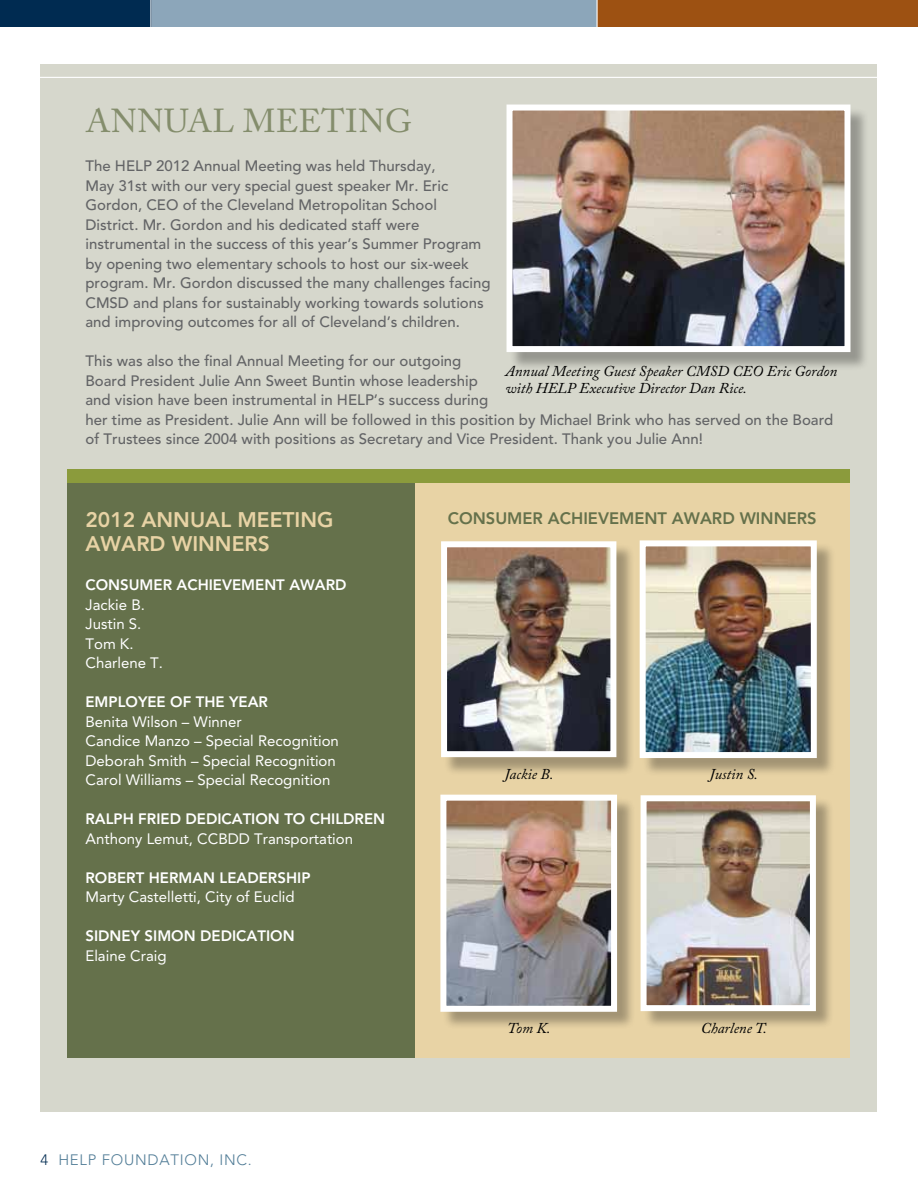
<style>
.page{position:relative;width:918px;height:1188px;background:#fff}
.page>*{position:absolute;margin:0;border:0;box-sizing:border-box;transform-origin:0 0}
.t1{font:33px "Adobe Caslon Pro";color:#848d6c}
.t2{font:800 21px/24px "Avenir";color:#e8d3a5}
.t3{font:800 16.5px "Avenir";color:#65714b}
.t4{font:500 15px/19.5px "Avenir";color:#636466}
.t5{font:15px/19.5px "Avenir";color:#fff}
.t6{font:800 15px "Avenir";color:#fff}
.t7{font:italic 15px/16.5px "Adobe Caslon Pro";color:#000}
.t8{font:300 15px "Avenir";letter-spacing:.05em;color:#527d97}
.s1{color:#002b51}
</style>
<div class="page">
<div style="left:40px;top:64px;width:838px;height:1048px;background:#d6d7cc"></div>
<div style="left:68px;top:482px;width:782px;height:576px;background:#e8d3a5"></div>
<div style="left:152px;top:0;width:766px;height:27px;background:#8ca6ba"></div>
<div style="left:597px;top:0;width:321px;height:27px;background:#9d5112"></div>
<div style="left:0;top:0;width:152px;height:27px;background:#002b51"></div>
<svg style="left:597px;top:0;width:1px;height:27px"></svg>
<hr style="left:150px;top:0;width:2px;height:30px;background:#fff">
<hr style="left:0;top:77px;width:918px;height:1px;background:#fff">
<div style="left:509px;top:107px;width:360px;height:264px;background:#000;opacity:.3"></div>
<img style="left:514px;top:112px;width:329px;height:233px">
<div style="left:507px;top:105px;width:343px;height:247px;border:6px solid #fff"></div>
<div style="left:68px;top:482px;width:347px;height:576px;background:#65714b"></div>
<div style="left:68px;top:469px;width:782px;height:13px;background:#8b9b3c"></div>
<div style="left:443px;top:544px;width:192px;height:232px;background:#000;opacity:.3"></div>
<img style="left:448px;top:548px;width:161px;height:202px">
<div style="left:441px;top:541px;width:175px;height:216px;border:6px solid #fff"></div>
<div style="left:642px;top:543px;width:193px;height:233px;background:#000;opacity:.3"></div>
<img style="left:647px;top:547px;width:163px;height:204px">
<div style="left:640px;top:540px;width:177px;height:218px;border:6px solid #fff"></div>
<div style="left:643px;top:798px;width:192px;height:232px;background:#000;opacity:.3"></div>
<img style="left:648px;top:802px;width:161px;height:202px">
<div style="left:641px;top:795px;width:175px;height:216px;border:6px solid #fff"></div>
<div style="left:443px;top:797px;width:192px;height:233px;background:#000;opacity:.3"></div>
<img style="left:447px;top:802px;width:163px;height:203px">
<div style="left:440px;top:795px;width:177px;height:217px;border:6px solid #fff"></div>
<h1 class="t1" style="left:86px;top:102px;width:214px">ANNUAL MEETING</h1>
<p class="t4" style="left:86px;top:157px;width:364px">The HELP 2012 Annual Meeting was held Thursday,<br>May 31st with our very special guest speaker Mr. Eric<br>Gordon, CEO</p>
<p class="t4" style="left:86px;top:196px;width:407px;text-indent:97px">of the Cleveland Metropolitan School District. Mr. Gordon and his dedicated staff were instrumental in the success of this year’s Summer Program by opening two elementary schools to host our six-week program. Mr. Gordon discussed the many challenges facing CMSD and plans for sustainably working towards solutions and improving outcomes for all of Cleveland’s children.</p>
<p class="t4" style="left:86px;top:352px;width:749px">This was also the final Annual Meeting for our outgoing<br>Board President Julie Ann Sweet Buntin whose leadership<br>and vision have been instrumental in HE LP’s success during<br>her time as President. Julie Ann will be followed in this position by Michael Brink who has served on the Board of Trustees since 2004 with positions as Secretary and Vice President. Thank you Julie Ann!</p>
<p class="t7" style="left:505px;top:363px;width:333px">Annual Meeting Guest Speaker CMSD CEO Eric Gordon with HELP Executive Director Dan Rice.</p>
<h2 class="t2" style="left:86px;top:508px;width:250px">2012 ANNUAL M EETING<br>AWARD WINNERS</h2>
<p class="t6" style="left:86px;top:576px;width:261px">CONSUMER ACHIEVEMENT AWARD</p>
<p class="t5" style="left:86px;top:595px;width:79px">Jackie B.<br>Justin S.<br>Tom K.<br>Charlene T.</p>
<p class="t6" style="left:86px;top:693px;width:184px">EMPLOYEE OF THE YEAR</p>
<p class="t5" style="left:86px;top:712px;width:255px">Benita Wilson – Winner<br>Candice Manzo – Special Recognition Deborah Smith – Special Recognition Carol Williams – Special Recognition</p>
<p class="t6" style="left:86px;top:810px;width:301px">RALPH FRIED DEDICATION TO CHILDREN</p>
<p class="t5" style="left:86px;top:829px;width:269px">Anthony Lemut, CCBDD Transportation</p>
<p class="t6" style="left:86px;top:869px;width:227px">ROBERT H ERMAN LEADERSHIP</p>
<p class="t5" style="left:86px;top:887px;width:211px">Marty Castelletti, City of Euclid</p>
<p class="t6" style="left:86px;top:927px;width:211px">SIDNEY SIMON DEDICATION</p>
<p class="t5" style="left:86px;top:946px;width:83px">Elaine Craig</p>
<p class="t8" style="left:40px;top:1151px;width:213px"><span class="s1">4</span> HELP FOUNDATION, INC.</p>
<p class="t3" style="left:448px;top:508px;width:305px">CONSUMER ACHIEVEMENT AWARD WINNER</p>
<p class="t3" style="left:807px;top:508px;width:11px">S</p>
<p class="t7" style="left:504px;top:765px;width:51px">Jackie B.</p>
<p class="t7" style="left:710px;top:765px;width:50px">Justin S.</p>
<p class="t7" style="left:507px;top:1020px;width:45px">Tom K.</p>
<p class="t7" style="left:701px;top:1020px;width:68px">Charlene T.</p>
</div>
